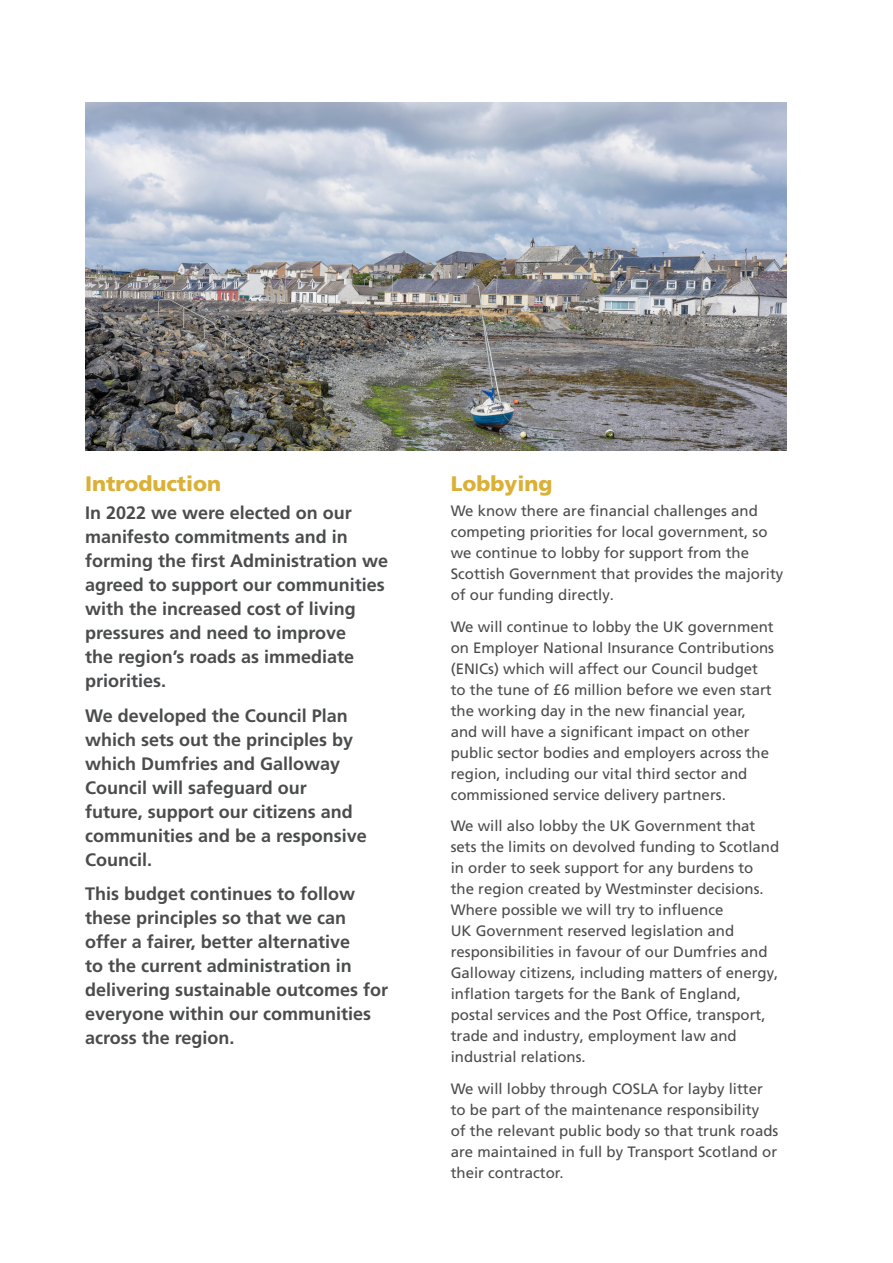
<style>
.page{position:relative;width:893px;height:1263px;background:#fff}
.page>*{position:absolute;margin:0;border:0;box-sizing:border-box;transform-origin:0 0}
.t1{font:900 21px "Frutiger LT Pro";color:#dab037}
.Body_Text{font:700 18px/24px "Frutiger LT Pro";color:#4b4c4d}
.Body_Text-2{font:15px/21px "Frutiger LT Pro";color:#4b4c4d}
</style>
<div class="page">
<img style="left:85px;top:102px;width:702px;height:349px">
<p class="t1" style="left:85px;top:471px;width:138px">Introduction</p>
<p class="Body_Text" style="left:85px;top:501px;width:305px">In 2022 we were elected on our manifesto commitments and in forming the first Administration we agreed to support our communities with the increased cost of living pressures and need to improve<br>the region’s roads as immediate priorities.</p>
<p class="Body_Text" style="left:85px;top:703px;width:283px">We developed the Council Plan which sets out the principles by which Dumfries and Galloway<br>Council will safeguard our future, support our citizens and communities and be a responsive<br>Council.</p>
<p class="Body_Text" style="left:85px;top:882px;width:305px">This budget continues to follow these principles so that we can offer a fairer, better alternative<br>to the current administration in delivering sustainable outcomes for everyone within our communities across the region.</p>
<p class="t1" style="left:451px;top:471px;width:103px">Lobbying</p>
<p class="Body_Text-2" style="left:451px;top:500px;width:334px">We know there are financial challenges and competing priorities for local government, so we continue to lobby for support from the Scottish Government that provides the majority of our funding directly.</p>
<p class="Body_Text-2" style="left:451px;top:616px;width:325px">We will continue to lobby the UK government on Employer National Insurance Contributions (ENICs) which will affect our Council budget to the tune of £6 million before we even start the working day in the new financial year, and will have a significant impact on other public sector bodies and employers across the region, including our vital third sector and commissioned service delivery partners.</p>
<p class="Body_Text-2" style="left:451px;top:816px;width:330px">We will also lobby the UK Government that sets the limits on devolved funding to Scotland in order to seek support for any burdens to the region created by Westminster decisions.<br>Where possible we will try to influence<br>UK Government reserved legislation and responsibilities in favour of our Dumfries and Galloway citizens, including matters of energy, inflation targets for the Bank of England, postal services and the Post Office, transport, trade and industry, employment law and industrial relations.</p>
<p class="Body_Text-2" style="left:451px;top:1078px;width:329px">We will lobby through COSLA for layby litter to be part of the maintenance responsibility<br>of the relevant public body so that trunk roads are maintained in full by Transport Scotland or their contractor.</p>
</div>
